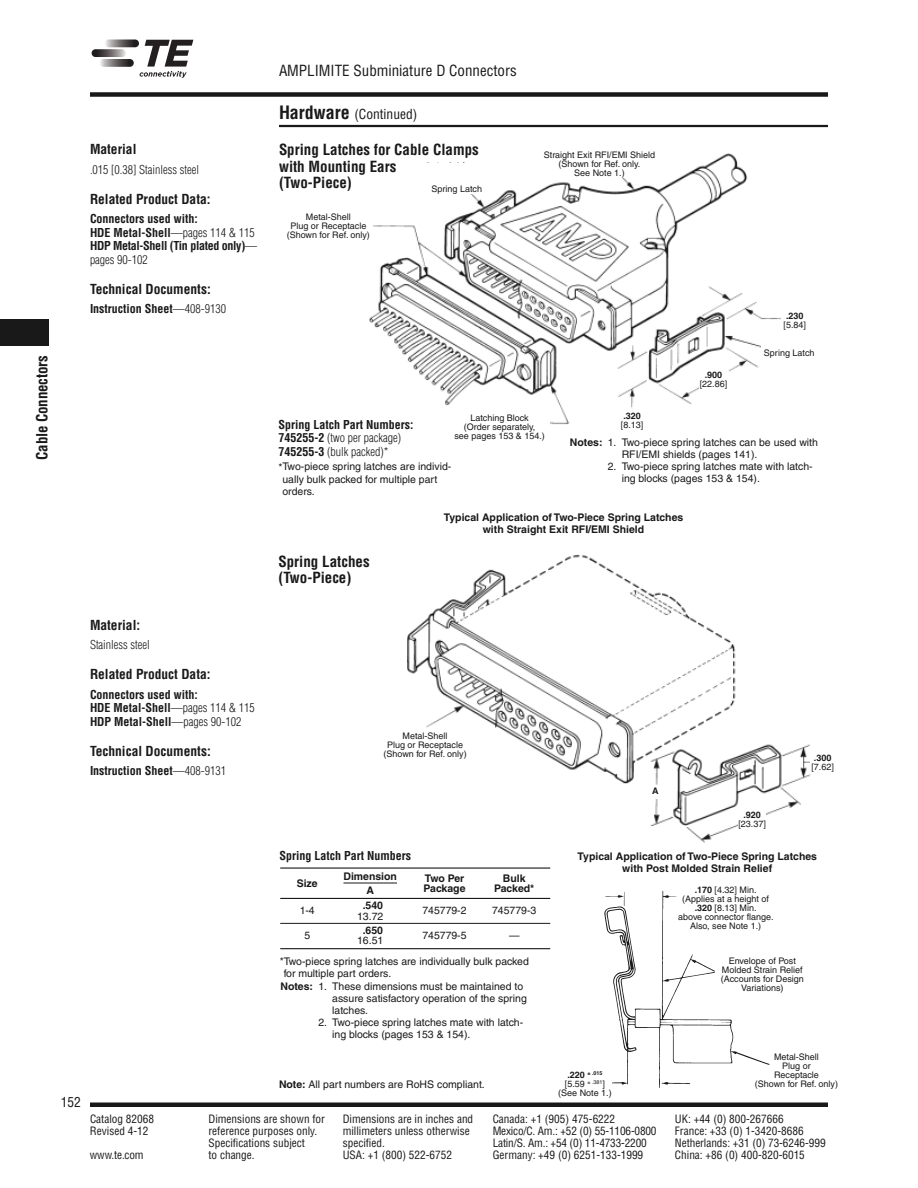
<style>
.page{position:relative;width:918px;height:1188px;background:#fff}
.page>*{position:absolute;margin:0;border:0;box-sizing:border-box;transform-origin:0 0}
.t1{font:700 condensed 15px/16.5px "Helvetica";color:#191919}
.t2{font:condensed 15px "Helvetica";color:#191919}
.t3{font:700 condensed 13.5px "Helvetica";color:#191919}
.t4{font:condensed 13.5px "Helvetica";color:#191919}
.t5{font:700 condensed 12px/13.5px "Helvetica";color:#191919}
.t6{font:300 condensed 12px "Helvetica";color:#191919}
.t7{font:condensed 11.25px "Helvetica";color:#191919}
.t8{font:10.5px/12px "Helvetica";color:#191919}
.t9{font:700 10.5px/12px "Helvetica";color:#191919;text-align:center}
.t10{font:9px/9px "Helvetica";color:#191919;text-align:center}
.t11{font:700 9px "Helvetica";color:#191919}
.t12{font:700 5.4px "Helvetica";color:#191919}
.s1{font-weight:300}
.s2{font-weight:700;font-size:18px}
.s3{font-weight:700}
.s4{font-weight:700;color:#fff}
.s5{font-size:9px}
</style>
<div class="page">
<div style="left:90px;top:1102px;width:738px;height:5px;background:#191919"></div>
<div style="left:90px;top:92px;width:738px;height:5px;background:#191919"></div>
<svg style="left:105px;top:39px;width:34px;height:8px"></svg>
<svg style="left:99px;top:59px;width:35px;height:8px"></svg>
<svg style="left:92px;top:49px;width:34px;height:8px"></svg>
<svg style="left:140px;top:40px;width:53px;height:38px"></svg>
<hr style="left:279px;top:125px;width:549px;height:2px;background:#191919">
<div style="left:0;top:320px;width:49px;height:26px;background:#191919"></div>
<img style="left:407px;top:554px;width:404px;height:289px">
<img style="left:369px;top:153px;width:412px;height:272px">
<div style="left:762px;top:343px;width:55px;height:15px;background:#fff"></div>
<div style="left:620px;top:409px;width:25px;height:21px;background:#fff"></div>
<div style="left:284px;top:209px;width:89px;height:37px;background:#fff"></div>
<div style="left:450px;top:410px;width:99px;height:31px;background:#fff"></div>
<div style="left:537px;top:149px;width:125px;height:29px;background:#fff"></div>
<div style="left:381px;top:729px;width:89px;height:30px;background:#fff"></div>
<div style="left:646px;top:785px;width:18px;height:13px;background:#fff"></div>
<div style="left:810px;top:753px;width:25px;height:19px;background:#fff"></div>
<div style="left:738px;top:810px;width:28px;height:19px;background:#fff"></div>
<img style="left:604px;top:890px;width:146px;height:198px">
<div style="left:677px;top:884px;width:97px;height:47px;background:#fff"></div>
<div style="left:717px;top:952px;width:91px;height:41px;background:#fff"></div>
<div style="left:558px;top:1062px;width:54px;height:36px;background:#fff"></div>
<svg style="left:705px;top:389px;width:19px;height:6px"></svg>
<div style="left:699px;top:367px;width:29px;height:22px;background:#fff"></div>
<svg style="left:422px;top:163px;width:58px;height:37px"></svg>
<div style="left:429px;top:179px;width:55px;height:15px;background:#fff"></div>
<hr style="left:280px;top:867px;width:270px;height:2px;background:#191919">
<hr style="left:280px;top:898px;width:270px;height:1px;background:#191919">
<hr style="left:280px;top:923px;width:270px;height:1px;background:#191919">
<hr style="left:280px;top:948px;width:270px;height:1px;background:#191919">
<hr style="left:344px;top:883px;width:53px;height:1px;background:#191919">
<svg style="left:750px;top:1057px;width:20px;height:8px"></svg>
<h1 class="t1" style="left:34px;top:460px;width:106px;rotate:-90deg">Cable Connectors</h1>
<p class="t3" style="left:90px;top:142px;width:48px">Material</p>
<p class="t6" style="left:90px;top:162px;width:111px">.015 [0.38] Stainless steel</p>
<p class="t3" style="left:90px;top:191px;width:122px">Related Product Data:</p>
<p class="t5" style="left:90px;top:212px;width:169px">Connectors used with:<br>HDE Metal-Shell<span class="s1">—pages 114 &amp; 115<br></span>HDP Metal-Shell (Tin plated only)<span class="s1">— pages 90-102</span></p>
<p class="t3" style="left:90px;top:281px;width:122px">Technical Documents:</p>
<p class="t5" style="left:90px;top:302px;width:138px">Instruction Sheet<span class="s1">—408-9130</span></p>
<h1 class="t2" style="left:279px;top:62px;width:239px">AMPLIMITE Subminiature D Connectors</h1>
<p class="t4" style="left:279px;top:107px;width:140px"><span class="s2">Hardware</span> (Continued)</p>
<h1 class="t1" style="left:279px;top:142px;width:201px">Spring Latches for Cable Clamps with Mounting Ears<br>(Two-Piece)</h1>
<p class="t10" style="left:431px;top:186px;width:52px">Spring Latch</p>
<p class="t10" style="left:287px;top:214px;width:85px">Metal-Shell<br>Plug or Receptacle (Shown for Ref. only)</p>
<p class="t10" style="left:544px;top:151px;width:113px">Straight Exit RFI/EMI Shield (Shown for Ref. only.<br>See Note 1.)</p>
<p class="t11" style="left:705px;top:371px;width:19px">.900</p>
<p class="t10" style="left:700px;top:380px;width:29px">[22.86]</p>
<p class="t11" style="left:786px;top:312px;width:19px">.230</p>
<p class="t10" style="left:784px;top:321px;width:24px">[5.84]</p>
<p class="t10" style="left:764px;top:349px;width:52px">Spring Latch</p>
<p class="t11" style="left:623px;top:413px;width:19px">.320</p>
<p class="t10" style="left:621px;top:421px;width:24px">[8.13]</p>
<p class="t10" style="left:454px;top:415px;width:92px">Latching Block<br>(Order separately,<br>see pages 153 &amp; 154.)</p>
<p class="t5" style="left:278px;top:418px;width:136px">Spring Latch Part Numbers:<br>745255-2 <span class="s1">(two per package)<br></span>745255-3 <span class="s1">(bulk packed)*</span></p>
<p class="t8" style="left:282px;top:462px;width:170px;text-indent:-4px">*Two-piece spring latches are individ&shy;ually bulk packed for multiple part orders.</p>
<p class="t8" style="left:570px;top:437px;width:250px"><span class="s3">Notes:</span> 1. Two-piece spring latches can be used with</p>
<p class="t8" style="left:622px;top:449px;width:137px">RFI/EMI shields (pages 141).</p>
<p class="t8" style="left:570px;top:461px;width:244px"><span class="s4">Notes:</span> 2. Two-piece spring latches mate with latch-</p>
<p class="t8" style="left:622px;top:473px;width:140px">ing blocks (pages 153 &amp; 154).</p>
<p class="t9" style="left:444px;top:512px;width:241px">Typical Application of Two-Piece Spring Latches with Straight Exit RFI/EMI Shield</p>
<h1 class="t1" style="left:279px;top:553px;width:93px">Spring Latches (Two-Piece)</h1>
<p class="t4" style="left:61px;top:1094px;width:22px">152</p>
<p class="t3" style="left:90px;top:617px;width:52px">Material:</p>
<p class="t6" style="left:90px;top:638px;width:61px">Stainless steel</p>
<p class="t3" style="left:90px;top:667px;width:122px">Related Product Data:</p>
<p class="t5" style="left:90px;top:688px;width:166px">Connectors used with:<br>HDE Metal-Shell<span class="s1">—pages 114 &amp; 115<br></span>HDP Metal-Shell<span class="s1">—pages 90-102</span></p>
<p class="t3" style="left:90px;top:743px;width:122px">Technical Documents:</p>
<p class="t5" style="left:90px;top:764px;width:138px">Instruction Sheet<span class="s1">—408-9131</span></p>
<p class="t10" style="left:384px;top:732px;width:85px">Metal-Shell<br>Plug or Receptacle (Shown for Ref. only)</p>
<p class="t5" style="left:280px;top:850px;width:133px">Spring Latch Part Numbers</p>
<p class="t9" style="left:297px;top:878px;width:23px">Size</p>
<p class="t9" style="left:343px;top:871px;width:55px">Dimension</p>
<p class="t9" style="left:425px;top:873px;width:41px">Two Per</p>
<p class="t9" style="left:503px;top:873px;width:24px">Bulk</p>
<p class="t9" style="left:366px;top:885px;width:9px">A</p>
<p class="t9" style="left:423px;top:884px;width:44px">Package</p>
<p class="t9" style="left:494px;top:884px;width:42px">Packed*</p>
<p class="t8" style="left:300px;top:906px;width:17px">1-4</p>
<p class="t9" style="left:363px;top:900px;width:22px">.540</p>
<p class="t8" style="left:357px;top:911px;width:28px">13.72</p>
<p class="t8" style="left:422px;top:906px;width:46px">745779-2</p>
<p class="t8" style="left:492px;top:906px;width:46px">745779-3</p>
<p class="t8" style="left:304px;top:930px;width:7px">5</p>
<p class="t9" style="left:363px;top:925px;width:22px">.650</p>
<p class="t8" style="left:357px;top:936px;width:28px">16.51</p>
<p class="t8" style="left:422px;top:930px;width:46px">745779-5</p>
<p class="t8" style="left:509px;top:930px;width:12px">—</p>
<p class="t8" style="left:284px;top:956px;width:247px;text-indent:-4px">*Two-piece spring latches are individually bulk packed for multiple part orders.</p>
<p class="t8" style="left:280px;top:981px;width:244px"><span class="s3">Notes:</span> 1. These dimensions must be maintained to</p>
<p class="t8" style="left:332px;top:993px;width:196px">assure satisfactory operation of the spring</p>
<p class="t8" style="left:332px;top:1005px;width:37px">latches.</p>
<p class="t8" style="left:280px;top:1017px;width:244px"><span class="s4">Notes:</span> 2. Two-piece spring latches mate with latch-</p>
<p class="t8" style="left:332px;top:1029px;width:140px">ing blocks (pages 153 &amp; 154).</p>
<p class="t8" style="left:279px;top:1079px;width:207px"><span class="s3">Note:</span> All part numbers are RoHS compliant.</p>
<p class="t11" style="left:652px;top:787px;width:8px">A</p>
<p class="t11" style="left:743px;top:812px;width:19px">.920</p>
<p class="t10" style="left:738px;top:821px;width:29px">[23.37]</p>
<p class="t11" style="left:814px;top:755px;width:19px">.300</p>
<p class="t10" style="left:811px;top:764px;width:24px">[7.62]</p>
<p class="t9" style="left:577px;top:852px;width:241px">Typical Application of Two-Piece Spring Latches with Post Molded Strain Relief</p>
<p class="t12" style="left:567px;top:1071px;width:37px"><span class="s5">.220</span> ± .015</p>
<p class="t10" style="left:558px;top:1080px;width:55px">[5.59 <sup>±</sup> <sup>.381</sup>] (See Note 1.)</p>
<p class="t10" style="left:678px;top:886px;width:97px"><span class="s3">.170</span> [4.32] Min. (Applies at a height of <span class="s3">.320</span> [8.13] Min.<br>above connector flange.<br>Also, see Note 1.)</p>
<p class="t10" style="left:721px;top:957px;width:85px">Envelope of Post<br>Molded Strain Relief (Accounts for Design<br>Variations)</p>
<p class="t10" style="left:755px;top:1053px;width:85px">Metal-Shell<br>Plug or<br>Receptacle<br>(Shown for Ref. only)</p>
<p class="t7" style="left:90px;top:1112px;width:66px">Catalog 82068</p>
<p class="t7" style="left:208px;top:1112px;width:118px">Dimensions are shown for</p>
<p class="t7" style="left:343px;top:1112px;width:132px">Dimensions are in inches and</p>
<p class="t7" style="left:493px;top:1112px;width:124px">Canada: +1 (905) 475-6222</p>
<p class="t7" style="left:675px;top:1112px;width:110px">UK: +44 (0) 800-267666</p>
<p class="t7" style="left:90px;top:1124px;width:60px">Revised 4-12</p>
<p class="t7" style="left:208px;top:1124px;width:110px">reference purposes only.</p>
<p class="t7" style="left:343px;top:1124px;width:128px">millimeters unless otherwise</p>
<p class="t7" style="left:493px;top:1124px;width:165px">Mexico/C. Am.: +52 (0) 55-1106-0800</p>
<p class="t7" style="left:675px;top:1124px;width:130px">France: +33 (0) 1-3420-8686</p>
<p class="t7" style="left:208px;top:1136px;width:98px">Specifications subject</p>
<p class="t7" style="left:343px;top:1136px;width:44px">specified.</p>
<p class="t7" style="left:493px;top:1136px;width:156px">Latin/S. Am.: +54 (0) 11-4733-2200</p>
<p class="t7" style="left:675px;top:1136px;width:152px">Netherlands: +31 (0) 73-6246-999</p>
<p class="t7" style="left:90px;top:1148px;width:55px">www.te.com</p>
<p class="t7" style="left:208px;top:1148px;width:48px">to change.</p>
<p class="t7" style="left:343px;top:1148px;width:111px">USA: +1 (800) 522-6752</p>
<p class="t7" style="left:493px;top:1148px;width:152px">Germany: +49 (0) 6251-133-1999</p>
<p class="t7" style="left:675px;top:1148px;width:131px">China: +86 (0) 400-820-6015</p>
</div>
